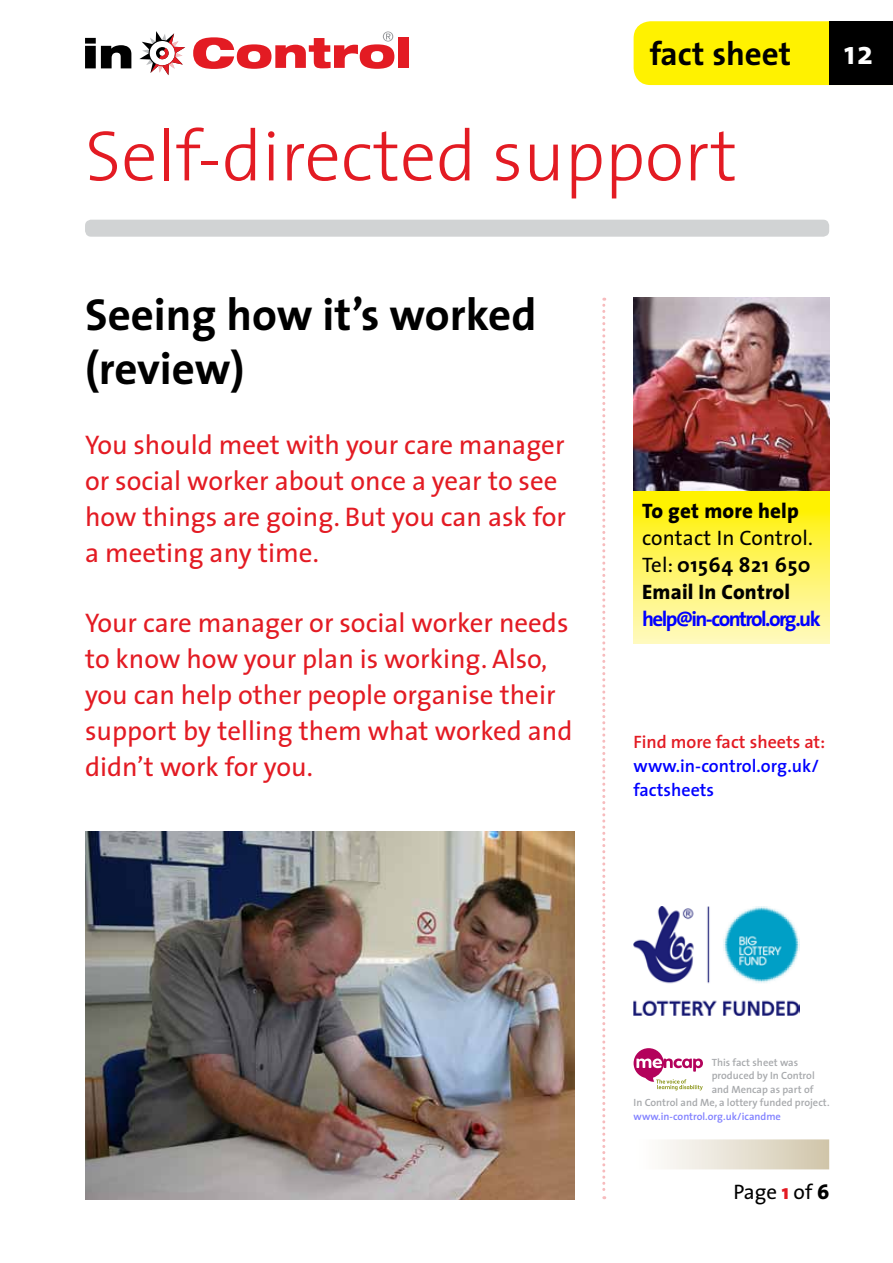
<style>
.page{position:relative;width:893px;height:1263px;background:#fff}
.page>*{position:absolute;margin:0;border:0;box-sizing:border-box;transform-origin:0 0}
.t1{font:300 72px "The Sans";color:#e31b23}
.t2{font:700 45px/54px "The Sans";color:#000}
.t3{font:700 33px "The Sans";color:#000}
.t4{font:700 33px "The Sans";color:#fff}
.t5{font:27px/36px "The Sans";color:#e31b23}
.t6{font:21px/27px "The Sans";color:#000;text-align:justify}
.t7{font:700 21px "The Sans";letter-spacing:-.075em;color:#00f}
.t8{font:800 21px "The Sans";letter-spacing:.01em;color:#000}
.t9{font:600 18px/24px "The Sans";color:#00f}
.t10{font:600 18px "The Sans";color:#e31b23}
.t11{font:600 10.5px "The Sans";color:#a7a9ac}
.t12{font:600 10.5px "The Sans";color:#8080ff}
.s1{font-weight:700}
.s2{font-weight:800}
.s3{font-weight:800;color:#e31b23}
</style>
<div class="page">
<svg style="left:602px;top:298px;width:3px;height:901px"></svg>
<svg style="left:85px;top:38px;width:46px;height:30px"></svg>
<div style="left:398px;top:37px;width:11px;height:31px;background:#e31b23"></div>
<svg style="left:139px;top:31px;width:46px;height:44px"></svg>
<svg style="left:193px;top:31px;width:201px;height:38px"></svg>
<div style="left:85px;top:220px;width:744px;height:17px;background:#d1d3d4;border-radius:6px"></div>
<div style="left:634px;top:21px;width:195px;height:64px;background:#fff200"></div>
<div style="left:650px;top:41px;width:142px;height:24px;background:#fff200"></div>
<div style="left:829px;top:21px;width:64px;height:64px;background:#000"></div>
<svg style="left:634px;top:490px;width:195px;height:153px;background:#fef35e"></svg>
<img style="left:634px;top:298px;width:195px;height:192px">
<div style="left:634px;top:1139px;width:195px;height:30px;background:linear-gradient(to right,#fff,#d1c6ab)"></div>
<svg style="left:634px;top:1048px;width:69px;height:42px"></svg>
<img style="left:634px;top:907px;width:166px;height:109px">
<img style="left:85px;top:831px;width:489px;height:368px">
<p class="t3" style="left:650px;top:26px;width:143px">fact sheet</p>
<h1 class="t1" style="left:85px;top:96px;width:654px">Self-directed support</h1>
<p class="t4" style="left:844px;top:25px;width:30px">12</p>
<h2 class="t2" style="left:85px;top:287px;width:453px">Seeing how it’s worked (review)</h2>
<p class="t5" style="left:85px;top:426px;width:482px">You should meet with your care manager or social worker about once a year to see how things are going. But you can ask for a meeting any time.</p>
<p class="t5" style="left:85px;top:604px;width:489px">Your care manager or social worker needs to know how your plan is working. Also, you can help other people organise their support by telling them what worked and didn’t work for you.</p>
<p class="t8" style="left:642px;top:493px;width:158px">To get more help</p>
<p class="t6" style="left:642px;top:524px;width:172px">contact In Control.<br>Tel: <span class="s1">01564 821 650<br></span><span class="s2">Email In Control</span></p>
<p class="t7" style="left:642px;top:601px;width:180px">help@in-control.org.uk</p>
<p class="t10" style="left:634px;top:727px;width:193px">Find more fact sheets at:</p>
<p class="t9" style="left:634px;top:753px;width:187px">www.in-control.org.uk/ factsheets</p>
<p class="t11" style="left:712px;top:1053px;width:88px">This fact sheet was</p>
<p class="t11" style="left:712px;top:1067px;width:105px">produced by In Control</p>
<p class="t11" style="left:712px;top:1080px;width:103px">and Mencap as part of</p>
<p class="t11" style="left:634px;top:1094px;width:198px">In Control and Me, a lottery funded project.</p>
<p class="t12" style="left:634px;top:1107px;width:149px">www.in-control.org.uk/icandme</p>
<p class="t6" style="left:733px;top:1178px;width:97px">Page <span class="s3">1</span> of <span class="s2">6</span></p>
</div>
